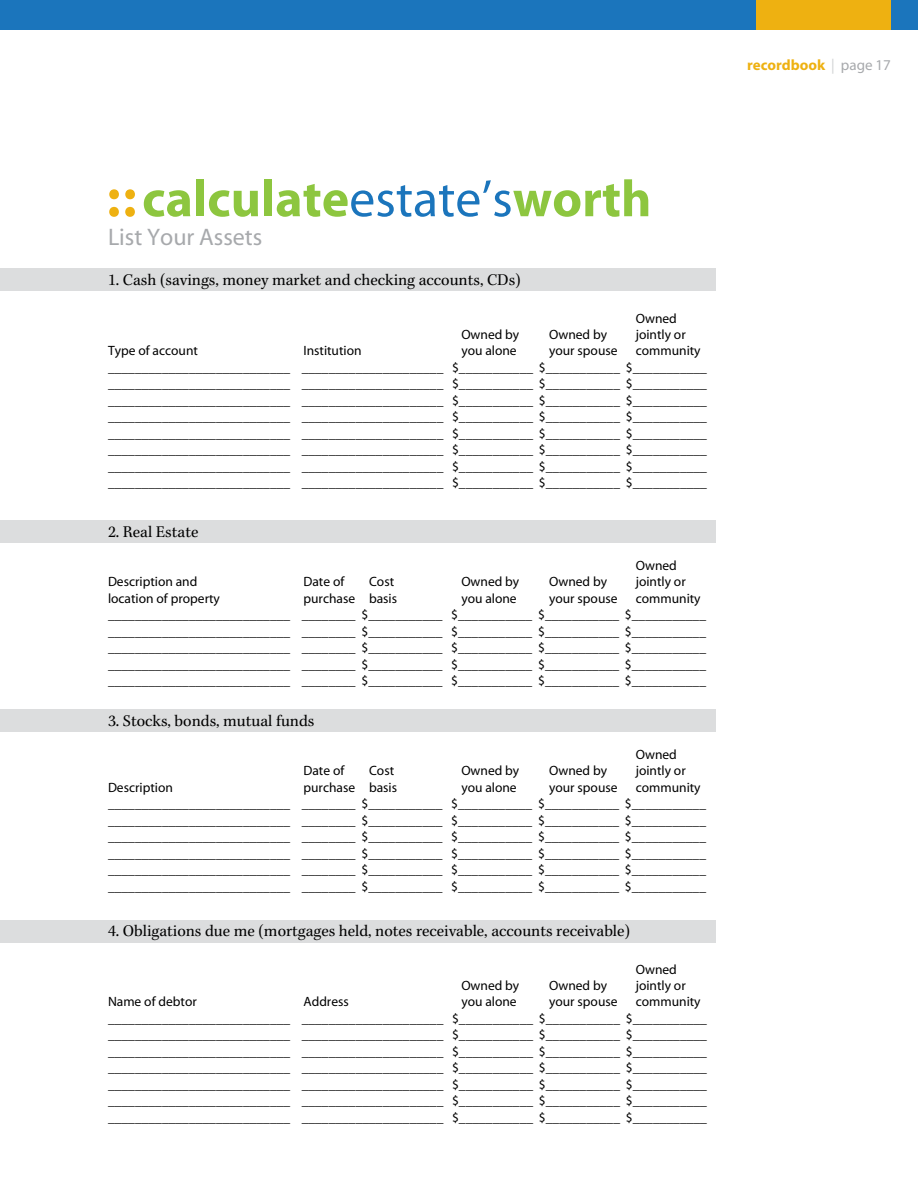
<style>
.page{position:relative;width:918px;height:1188px;background:#fff}
.page>*{position:absolute;margin:0;border:0;box-sizing:border-box;transform-origin:0 0}
.t1{font:700 52.05px "Myriad";color:#8dc63f}
.t2{font:24px "Myriad";color:#a7a9ac}
.t3{font:16.5px "Kepler";color:#000}
.t4{font:700 15px "Myriad";color:#eeb111}
.t5{font:13.5px/16.5px "Myriad";color:#000}
.s1{font-weight:400;color:#d1d3d4}
.s2{font-weight:400;color:#a7a9ac}
.s3{font-size:54.3px;color:#eeb111}
.s4{font-weight:400;color:#1b75bc}
</style>
<div class="page">
<div style="left:0;top:520px;width:716px;height:23px;background:#dcddde"></div>
<div style="left:0;top:709px;width:716px;height:23px;background:#dcddde"></div>
<div style="left:0;top:921px;width:716px;height:22px;background:#dcddde"></div>
<div style="left:0;top:268px;width:716px;height:23px;background:#dcddde"></div>
<div style="left:0;top:0;width:918px;height:30px;background:#1b75bc"></div>
<div style="left:756px;top:0;width:135px;height:30px;background:#eeb111"></div>
<p class="t4" style="left:747px;top:58px;width:145px">recordbook <span class="s1">|</span> <span class="s2">page 17</span></p>
<h1 class="t1" style="left:106px;top:172px;width:546px"><span class="s3">::</span>calculate<span class="s4">estate’s</span>worth</h1>
<h2 class="t2" style="left:108px;top:225px;width:156px">List Your Assets</h2>
<p class="t3" style="left:108px;top:271px;width:414px">1. Cash (savings, money market and checking accounts, CDs)</p>
<p class="t5" style="left:636px;top:310px;width:43px">Owned</p>
<p class="t5" style="left:461px;top:327px;width:60px">Owned by</p>
<p class="t5" style="left:549px;top:327px;width:60px">Owned by</p>
<p class="t5" style="left:636px;top:327px;width:52px">jointly or</p>
<p class="t5" style="left:108px;top:343px;width:92px">Type of account</p>
<p class="t5" style="left:303px;top:343px;width:60px">Institution</p>
<p class="t5" style="left:461px;top:343px;width:57px">you alone</p>
<p class="t5" style="left:549px;top:343px;width:70px">your spouse</p>
<p class="t5" style="left:108px;top:343px;width:601px;text-indent:528px">community ___________________________ _____________________ $___________ $___________ $___________ ___________________________ _____________________ $___________ $___________ $___________ ___________________________ _____________________ $___________ $___________ $___________ ___________________________ _____________________ $___________ $___________ $___________ ___________________________ _____________________ $___________ $___________ $___________ ___________________________ _____________________ $___________ $___________ $___________ ___________________________ _____________________ $___________ $___________ $___________ ___________________________ _____________________ $___________ $___________ $___________</p>
<p class="t3" style="left:108px;top:523px;width:92px">2. Real Estate</p>
<p class="t5" style="left:636px;top:558px;width:43px">Owned</p>
<p class="t5" style="left:108px;top:574px;width:91px">Description and</p>
<p class="t5" style="left:303px;top:574px;width:42px">Date of</p>
<p class="t5" style="left:369px;top:574px;width:27px">Cost</p>
<p class="t5" style="left:461px;top:574px;width:60px">Owned by</p>
<p class="t5" style="left:549px;top:574px;width:60px">Owned by</p>
<p class="t5" style="left:636px;top:574px;width:52px">jointly or</p>
<p class="t5" style="left:108px;top:591px;width:113px">location of property</p>
<p class="t5" style="left:303px;top:591px;width:95px">purchase basis</p>
<p class="t5" style="left:461px;top:591px;width:57px">you alone</p>
<p class="t5" style="left:549px;top:591px;width:70px">your spouse</p>
<p class="t5" style="left:108px;top:591px;width:600px;text-indent:528px">community ___________________________ ________ $___________ $___________ $___________ $___________ ___________________________ ________ $___________ $___________ $___________ $___________ ___________________________ ________ $___________ $___________ $___________ $___________ ___________________________ ________ $___________ $___________ $___________ $___________ ___________________________ ________ $___________ $___________ $___________ $___________</p>
<p class="t3" style="left:108px;top:712px;width:208px">3. Stocks, bonds, mutual funds</p>
<p class="t5" style="left:636px;top:747px;width:43px">Owned</p>
<p class="t5" style="left:303px;top:763px;width:42px">Date of</p>
<p class="t5" style="left:369px;top:763px;width:27px">Cost</p>
<p class="t5" style="left:461px;top:763px;width:60px">Owned by</p>
<p class="t5" style="left:549px;top:763px;width:60px">Owned by</p>
<p class="t5" style="left:636px;top:763px;width:52px">jointly or</p>
<p class="t5" style="left:108px;top:780px;width:66px">Description</p>
<p class="t5" style="left:303px;top:780px;width:95px">purchase basis</p>
<p class="t5" style="left:461px;top:780px;width:57px">you alone</p>
<p class="t5" style="left:549px;top:780px;width:70px">your spouse</p>
<p class="t5" style="left:108px;top:780px;width:600px;text-indent:528px">community ___________________________ ________ $___________ $___________ $___________ $___________ ___________________________ ________ $___________ $___________ $___________ $___________ ___________________________ ________ $___________ $___________ $___________ $___________ ___________________________ ________ $___________ $___________ $___________ $___________ ___________________________ ________ $___________ $___________ $___________ $___________ ___________________________ ________ $___________ $___________ $___________ $___________</p>
<p class="t3" style="left:108px;top:922px;width:524px">4. Obligations due me (mortgages held, notes receivable, accounts receivable)</p>
<p class="t5" style="left:636px;top:961px;width:43px">Owned</p>
<p class="t5" style="left:461px;top:978px;width:60px">Owned by</p>
<p class="t5" style="left:549px;top:978px;width:60px">Owned by</p>
<p class="t5" style="left:636px;top:978px;width:52px">jointly or</p>
<p class="t5" style="left:108px;top:994px;width:90px">Name of debtor</p>
<p class="t5" style="left:303px;top:994px;width:47px">Address</p>
<p class="t5" style="left:461px;top:994px;width:57px">you alone</p>
<p class="t5" style="left:549px;top:994px;width:70px">your spouse</p>
<p class="t5" style="left:108px;top:994px;width:601px;text-indent:528px">community ___________________________ _____________________ $___________ $___________ $___________ ___________________________ _____________________ $___________ $___________ $___________ ___________________________ _____________________ $___________ $___________ $___________ ___________________________ _____________________ $___________ $___________ $___________ ___________________________ _____________________ $___________ $___________ $___________ ___________________________ _____________________ $___________ $___________ $___________ ___________________________ _____________________ $___________ $___________ $___________</p>
</div>
